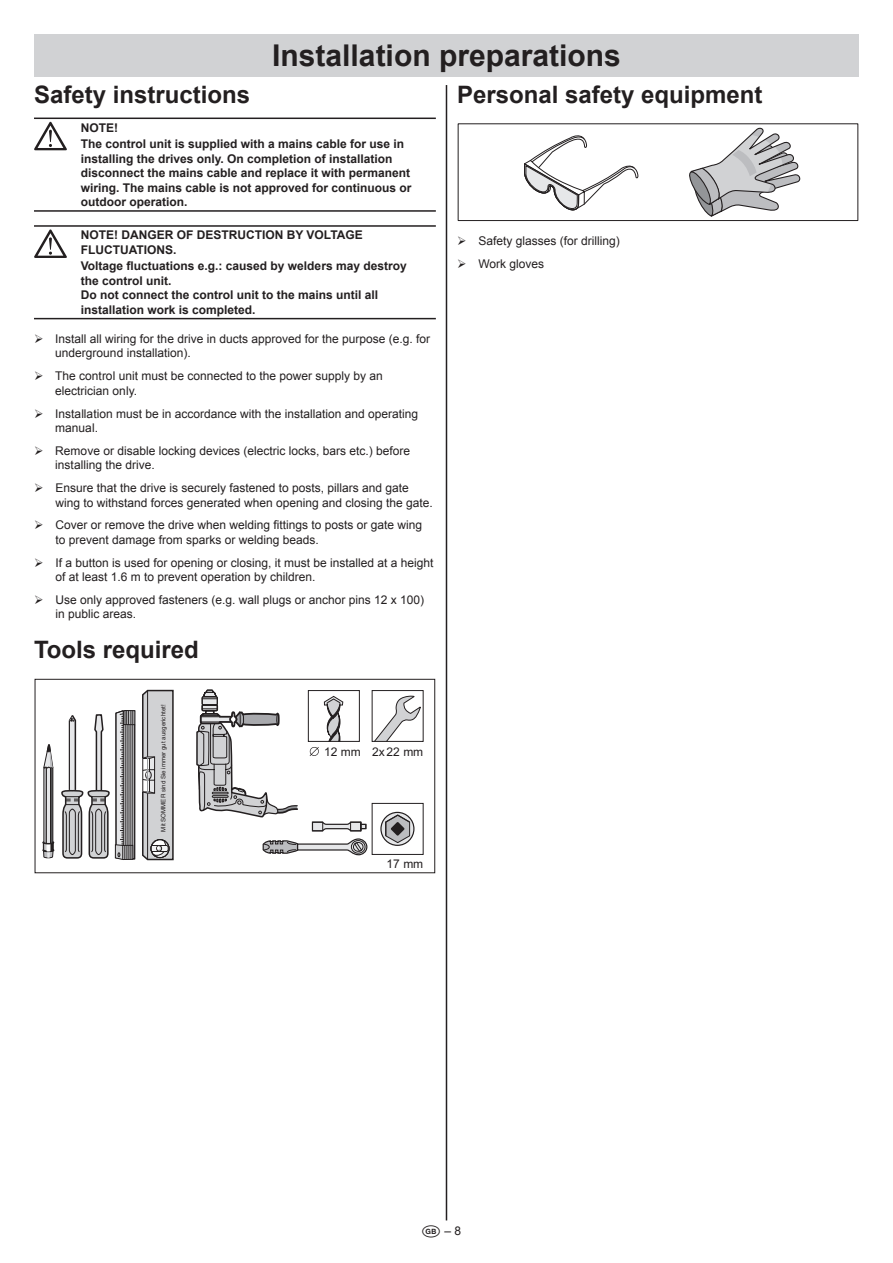
<style>
.page{position:relative;width:893px;height:1263px;background:#fff}
.page>*{position:absolute;margin:0;border:0;box-sizing:border-box;transform-origin:0 0}
.t1{font:700 30px "Arial";color:#231f20}
.t2{font:700 24px "Arial";color:#231f20}
.t3{font:12px/14.4px "Arial";color:#231f20}
.t4{font:700 12px/14.4px "Arial";color:#231f20}
.t5{font:12px "Arial";color:#231f20}
.t6{font:6.15px "Helvetica";color:#231f20}
</style>
<div class="page">
<hr style="left:446px;top:85px;width:1px;height:1135px;background:#231f20">
<hr style="left:34px;top:118px;width:402px;height:1px;background:#231f20">
<hr style="left:34px;top:210px;width:402px;height:2px;background:#231f20">
<hr style="left:34px;top:225px;width:402px;height:2px;background:#231f20">
<hr style="left:34px;top:318px;width:402px;height:1px;background:#231f20">
<div style="left:35px;top:679px;width:400px;height:194px;border:1px solid #231f20"></div>
<svg style="left:42px;top:744px;width:12px;height:114px"></svg>
<svg style="left:195px;top:678px;width:104px;height:139px"></svg>
<svg style="left:61px;top:689px;width:113px;height:172px"></svg>
<hr style="left:147px;top:757px;width:1px;height:36px;background:#939598">
<svg style="left:307px;top:690px;width:117px;height:66px"></svg>
<div style="left:372px;top:803px;width:52px;height:52px;border:1px solid #231f20"></div>
<svg style="left:262px;top:838px;width:106px;height:18px"></svg>
<div style="left:380px;top:812px;width:34px;height:34px;border:1px solid #231f20;border-radius:50%"></div>
<svg style="left:381px;top:812px;width:33px;height:33px"></svg>
<svg style="left:311px;top:821px;width:56px;height:11px"></svg>
<svg style="left:689px;top:127px;width:112px;height:90px"></svg>
<svg style="left:524px;top:135px;width:115px;height:76px"></svg>
<div style="left:458px;top:123px;width:400px;height:98px;border:1px solid #231f20"></div>
<svg style="left:34px;top:121px;width:33px;height:29px"></svg>
<svg style="left:34px;top:229px;width:33px;height:29px"></svg>
<div style="left:34px;top:34px;width:825px;height:43px;background:#d1d2d4"></div>
<h1 class="t1" style="left:272px;top:36px;width:350px">Installation preparations</h1>
<h2 class="t2" style="left:34px;top:78px;width:218px">Safety instructions</h2>
<p class="t4" style="left:81px;top:121px;width:9px">Note</p>
<p class="t4" style="left:81px;top:120px;width:325px;line-height:16.5px;text-indent:33px">!<br>The control unit is supplied with a mains cable for use in</p>
<p class="t4" style="left:81px;top:152px;width:332px">installing the drives only. On completion of installation disconnect the mains cable and replace it with permanent wiring. The mains cable is not approved for continuous or outdoor operation.</p>
<p class="t4" style="left:81px;top:228px;width:9px">Note</p>
<p class="t4" style="left:114px;top:228px;width:43px">! Danger</p>
<p class="t4" style="left:177px;top:228px;width:29px">of destructio</p>
<p class="t4" style="left:275px;top:228px;width:41px">n by voltage</p>
<p class="t4" style="left:81px;top:243px;width:9px">fluctuatio</p>
<p class="t4" style="left:81px;top:242px;width:327px;line-height:16.5px;text-indent:76px">ns.<br>Voltage fluctuations e.g.: caused by welders may destroy</p>
<p class="t4" style="left:81px;top:274px;width:299px">the control unit.<br>Do not connect the control unit to the mains until all installation work is completed.</p>
<p class="t3" style="left:55px;top:332px;width:376px">Install all wiring for the drive in ducts approved for the purpose (e.g. for underground installation).</p>
<p class="t3" style="left:55px;top:369px;width:329px">The control unit must be connected to the power supply by an electrician only.</p>
<p class="t3" style="left:55px;top:406px;width:364px">Installation must be in accordance with the installation and operating manual.</p>
<p class="t3" style="left:55px;top:443px;width:356px">Remove or disable locking devices (electric locks, bars etc.) before installing the drive.</p>
<p class="t3" style="left:55px;top:481px;width:379px">Ensure that the drive is securely fastened to posts, pillars and gate wing to withstand forces generated when opening and closing the gate.</p>
<p class="t3" style="left:55px;top:518px;width:368px">Cover or remove the drive when welding fittings to posts or gate wing to prevent damage from sparks or welding beads.</p>
<p class="t3" style="left:55px;top:555px;width:380px">If a button is used for opening or closing, it must be installed at a height of at least 1.6 m to prevent operation by children.</p>
<p class="t3" style="left:55px;top:593px;width:370px">Use only approved fasteners (e.g. wall plugs or anchor pins 12 x 100) in public areas.</p>
<h2 class="t2" style="left:34px;top:633px;width:166px">Tools required</h2>
<p class="t6" style="left:160px;top:831px;width:129px;rotate:-90deg">Mit SOMMER sind Sie immer gut ausgerichtet!</p>
<p class="t5" style="left:324px;top:744px;width:38px">12 mm</p>
<p class="t5" style="left:372px;top:744px;width:53px">2x22 mm</p>
<p class="t5" style="left:387px;top:856px;width:38px">17 mm</p>
<h2 class="t2" style="left:457px;top:78px;width:307px">Personal safety equipment</h2>
<p class="t3" style="left:478px;top:229px;width:143px;line-height:23px">Safety glasses (for drilling)<br>Work gloves</p>
<p class="t3" style="left:444px;top:1224px;width:18px">– 8</p>
</div>
